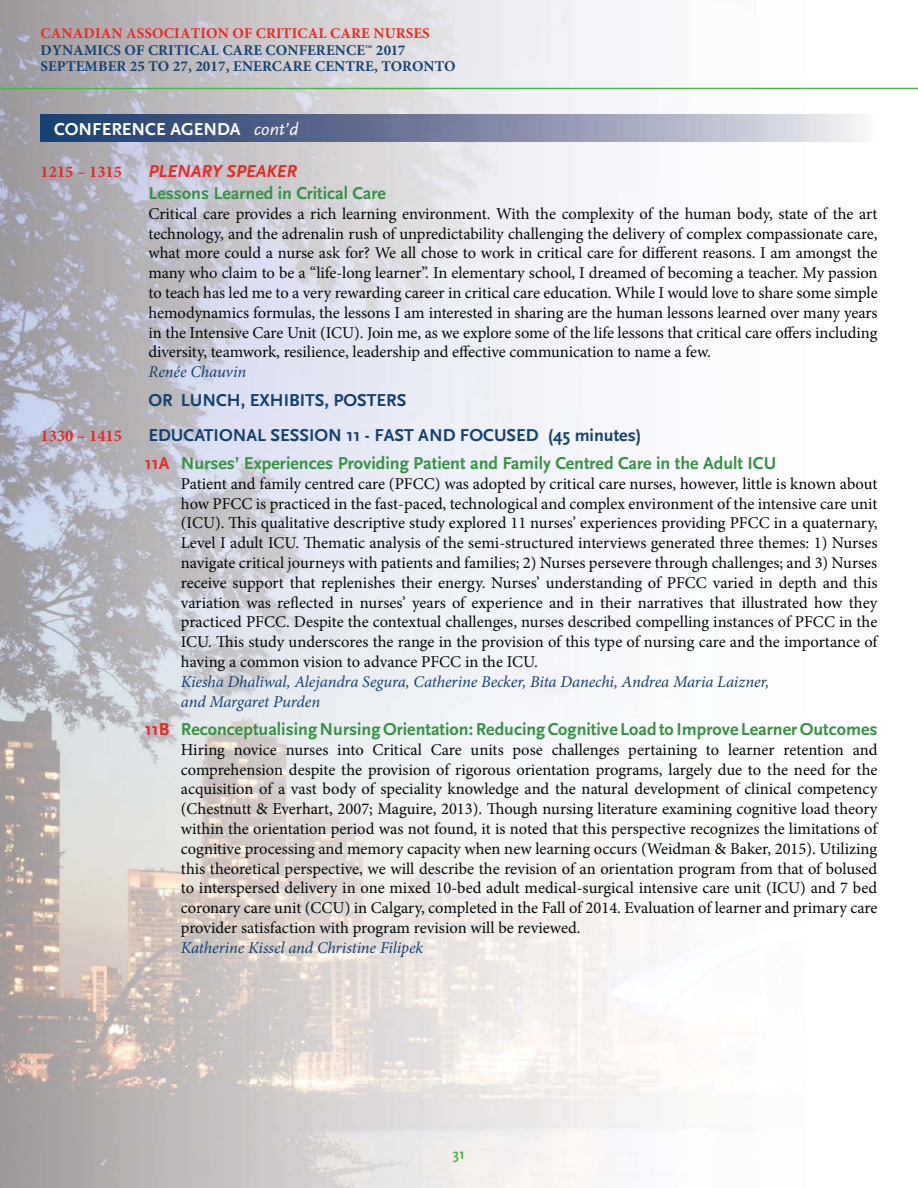
<style>
.page{position:relative;width:918px;height:1188px;background:#fff}
.page>*{position:absolute;margin:0;border:0;box-sizing:border-box;transform-origin:0 0}
.t1{font:700 18px/28.3px "Scala Sans";color:#359244}
.t2{font:700 18px "Scala Sans";color:#144171}
.t3{font:700 18px "Scala Sans";color:#fff}
.t4{font:italic 700 18px "Scala Sans";color:#eb2724}
.t5{font:16.5px/19.8px "Minion Pro";letter-spacing:-.005em;color:#030806;text-align:justify}
.t6{font:italic 16.5px/19.8px "Minion Pro";letter-spacing:-.01em;color:#154272}
.t7{font:700 16.5px "Minion Pro";color:#eb2724}
.t8{font:italic 16.5px "Minion Pro";letter-spacing:-.005em;color:#144171}
.t9{font:700 15px/16.5px "Minion Pro";letter-spacing:.01em;color:#154272}
.t10{font:700 15px "Minion Pro";letter-spacing:.01em;color:#eb2724}
.t11{font:700 15px "Scala Sans";color:#4bb749}
.s1{font-weight:400;font-style:italic}
.s2{color:#144171}
.s3{color:#eb2724}
</style>
<div class="page">
<img style="left:0;top:0;width:918px;height:1188px">
<hr style="left:0;top:88px;width:918px;height:1px;background:#4bb749">
<img style="left:41px;top:115px;width:836px;height:27px">
<p class="t10" style="left:41px;top:24px;width:391px">CANADIAN ASSOCIATION OF CRITICAL CARE NURSES</p>
<p class="t9" style="left:41px;top:41px;width:417px">DYNAMICS OF CRITICAL CARE CONFERENCE™ 2017<br>SEPTEMBER 25 TO 27, 2017, ENERCARE CENTRE, TORONTO</p>
<p class="t3" style="left:54px;top:122px;width:246px">CONFERENCE AGENDA <span class="s1">cont’d</span></p>
<p class="t7" style="left:41px;top:162px;width:83px">1215 – 1315</p>
<p class="t4" style="left:148px;top:161px;width:150px">PLENARY SPEAKER</p>
<p class="t1" style="left:149px;top:180px;width:239px">Lessons Learned in Critical Care</p>
<p class="t5" style="left:148px;top:205px;width:731px">Critical care provides a rich learning environment. With the complexity of the human body, state of the art technology, and the adrenalin rush of unpredictability challenging the delivery of complex compassionate care, what more could a nurse ask for? We all chose to work in critical care for different reasons. I am amongst the many who claim to be a “life-long learner”. In elementary school, I dreamed of becoming a teacher. My passion to teach has led me to a very rewarding career in critical care education. While I would love to share some simple hemodynamics formulas, the lessons I am interested in sharing are the human lessons learned over many years in the Intensive Care Unit (ICU). Join me, as we explore some of the life lessons that critical care offers including diversity, teamwork, resilience, leadership and effective communication to name a few.</p>
<p class="t8" style="left:149px;top:365px;width:99px">Renée Chauvin</p>
<p class="t2" style="left:149px;top:393px;width:259px">OR LUNCH, EXHIBITS, POSTERS</p>
<p class="t7" style="left:41px;top:425px;width:83px">1330 – 1415</p>
<p class="t1" style="left:145px;top:422px;width:633px"><span class="s2">EDUCATIONAL SESSION 11 - FAST AND FOCUSED (45 minutes)<br></span><span class="s3">11A</span> Nurses’ Experiences Providing Patient and Family Centred Care in the Adult ICU</p>
<p class="t5" style="left:181px;top:475px;width:698px">Patient and family centred care (PFCC) was adopted by critical care nurses, however, little is known about how PFCC is practiced in the fast-paced, technological and complex environment of the intensive care unit (ICU). This qualitative descriptive study explored 11 nurses’ experiences providing PFCC in a quaternary, Level I adult ICU. Thematic analysis of the semi-structured interviews generated three themes: 1) Nurses navigate critical journeys with patients and families; 2) Nurses persevere through challenges; and 3) Nurses receive support that replenishes their energy. Nurses’ understanding of PFCC varied in depth and this variation was reflected in nurses’ years of experience and in their narratives that illustrated how they practiced PFCC. Despite the contextual challenges, nurses described compelling instances of PFCC in the ICU. This study underscores the range in the provision of this type of nursing care and the importance of having a common vision to advance PFCC in the ICU.</p>
<p class="t6" style="left:181px;top:673px;width:590px">Kiesha Dhaliwal, Alejandra Segura, Catherine Becker, Bita Danechi, Andrea Maria Laizner, and Margaret Purden</p>
<p class="t1" style="left:145px;top:716px;width:734px"><span class="s3">11B</span> Reconceptualising Nursing Orientation: Reducing Cognitive Load to Improve Learner Outcomes</p>
<p class="t5" style="left:181px;top:741px;width:698px">Hiring novice nurses into Critical Care units pose challenges pertaining to learner retention and comprehension despite the provision of rigorous orientation programs, largely due to the need for the acquisition of a vast body of speciality knowledge and the natural development of clinical competency (Chestnutt &amp; Everhart, 2007; Maguire, 2013). Though nursing literature examining cognitive load theory within the orientation period was not found, it is noted that this perspective recognizes the limitations of cognitive processing and memory capacity when new learning occurs (Weidman &amp; Baker, 2015). Utilizing this theoretical perspective, we will describe the revision of an orientation program from that of bolused to interspersed delivery in one mixed 10-bed adult medical-surgical intensive care unit (ICU) and 7 bed coronary care unit (CCU) in Calgary, completed in the Fall of 2014. Evaluation of learner and primary care provider satisfaction with program revision will be reviewed.</p>
<p class="t6" style="left:181px;top:939px;width:244px">Katherine Kissel and Christine Filipek</p>
<p class="t11" style="left:453px;top:1148px;width:14px">31</p>
</div>
